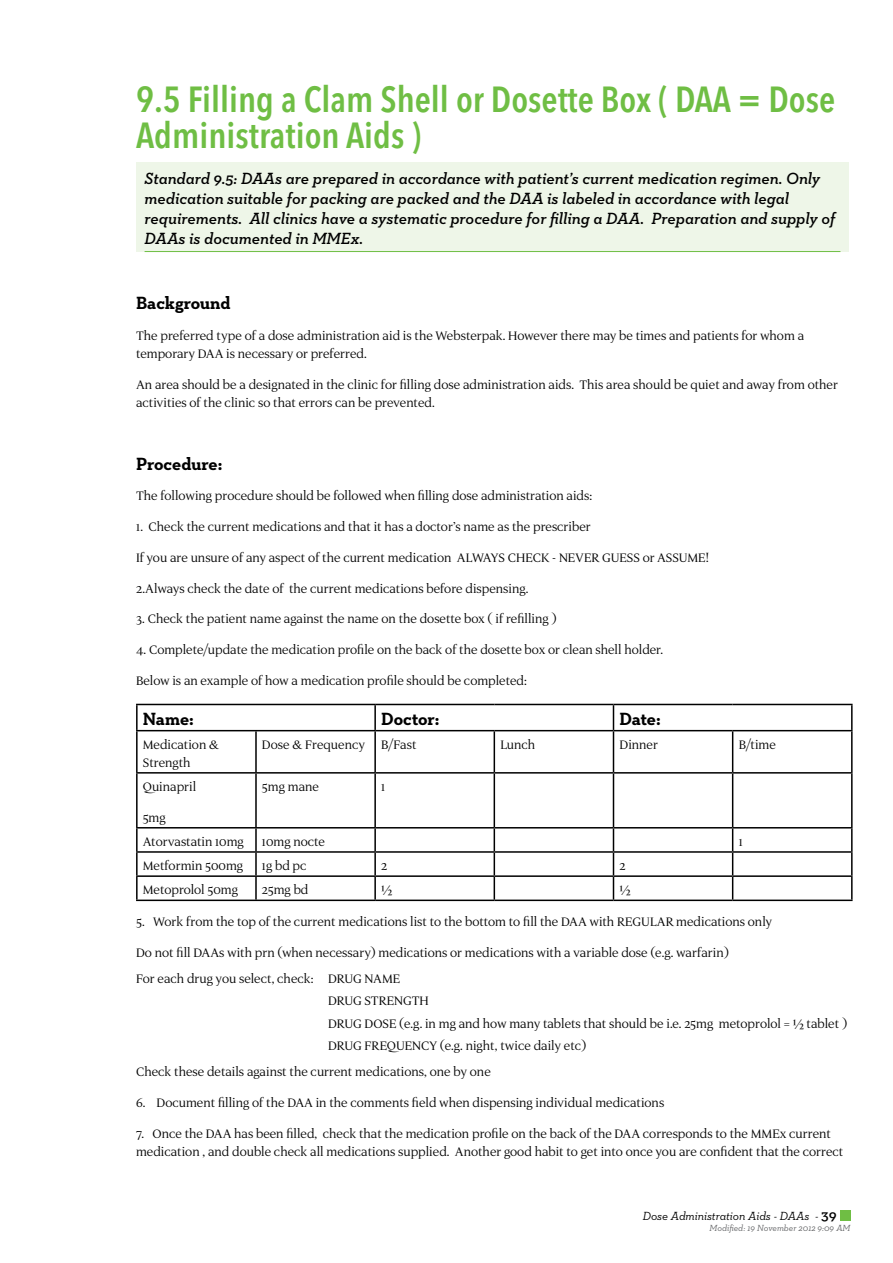
<style>
.page{position:relative;width:893px;height:1263px;background:#fff}
.page>*{position:absolute;margin:0;border:0;box-sizing:border-box;transform-origin:0 0}
.t1{font:600 condensed 36px/36px "Avenir Next LT Pro";color:#6fbe44}
.t2{font:700 18px "Neutraface Slab Text";letter-spacing:-.005em;color:#000}
.t3{font:italic 600 16.5px/19.8px "Neutraface Slab Text";color:#000}
.t4{font:15px/30.8px "Luxury Text";color:#000}
.t5{font:italic 12px "Neutraface Slab Text";letter-spacing:-.005em;color:#000}
.t6{font:italic 9px "Neutraface Slab Text";color:#636466}
.s1{font-weight:600;font-style:normal;font-size:15px}
</style>
<div class="page">
<div style="left:840px;top:1210px;width:10px;height:10px;background:#6fbe44"></div>
<div style="left:136px;top:163px;width:713px;height:89px;background:#eef6e8"></div>
<hr style="left:145px;top:251px;width:695px;height:1px;background:#6fbe44">
<hr style="left:136px;top:704px;width:120px;height:1px;background:#000">
<hr style="left:136px;top:705px;width:2px;height:25px;background:#000">
<hr style="left:256px;top:704px;width:119px;height:1px;background:#000">
<hr style="left:375px;top:704px;width:119px;height:1px;background:#000">
<hr style="left:374px;top:705px;width:2px;height:25px;background:#000">
<hr style="left:494px;top:704px;width:119px;height:1px;background:#000">
<hr style="left:613px;top:704px;width:120px;height:1px;background:#000">
<svg style="left:613px;top:705px;width:1px;height:25px"></svg>
<hr style="left:733px;top:704px;width:120px;height:1px;background:#000">
<hr style="left:851px;top:705px;width:2px;height:25px;background:#000">
<hr style="left:136px;top:730px;width:120px;height:1px;background:#000">
<hr style="left:136px;top:731px;width:2px;height:41px;background:#000">
<hr style="left:256px;top:730px;width:119px;height:1px;background:#000">
<hr style="left:255px;top:731px;width:2px;height:41px;background:#000">
<hr style="left:375px;top:730px;width:119px;height:1px;background:#000">
<hr style="left:374px;top:731px;width:2px;height:41px;background:#000">
<hr style="left:494px;top:730px;width:119px;height:1px;background:#000">
<hr style="left:494px;top:731px;width:1px;height:41px;background:#000">
<hr style="left:613px;top:730px;width:120px;height:1px;background:#000">
<hr style="left:613px;top:731px;width:1px;height:41px;background:#000">
<hr style="left:733px;top:730px;width:120px;height:1px;background:#000">
<hr style="left:732px;top:731px;width:1px;height:41px;background:#000">
<hr style="left:851px;top:731px;width:2px;height:41px;background:#000">
<hr style="left:136px;top:772px;width:120px;height:2px;background:#000">
<hr style="left:136px;top:774px;width:2px;height:53px;background:#000">
<hr style="left:256px;top:772px;width:119px;height:2px;background:#000">
<hr style="left:255px;top:774px;width:2px;height:53px;background:#000">
<hr style="left:375px;top:772px;width:119px;height:2px;background:#000">
<hr style="left:374px;top:774px;width:2px;height:53px;background:#000">
<hr style="left:494px;top:772px;width:119px;height:2px;background:#000">
<hr style="left:494px;top:774px;width:1px;height:53px;background:#000">
<hr style="left:613px;top:772px;width:120px;height:2px;background:#000">
<hr style="left:613px;top:774px;width:1px;height:53px;background:#000">
<hr style="left:733px;top:772px;width:120px;height:2px;background:#000">
<hr style="left:732px;top:774px;width:1px;height:53px;background:#000">
<hr style="left:851px;top:774px;width:2px;height:53px;background:#000">
<hr style="left:136px;top:827px;width:120px;height:1px;background:#000">
<hr style="left:136px;top:828px;width:2px;height:23px;background:#000">
<hr style="left:256px;top:827px;width:119px;height:1px;background:#000">
<hr style="left:255px;top:828px;width:2px;height:23px;background:#000">
<hr style="left:375px;top:827px;width:119px;height:1px;background:#000">
<hr style="left:374px;top:828px;width:2px;height:23px;background:#000">
<hr style="left:494px;top:827px;width:119px;height:1px;background:#000">
<hr style="left:613px;top:827px;width:120px;height:1px;background:#000">
<hr style="left:733px;top:827px;width:120px;height:1px;background:#000">
<hr style="left:851px;top:828px;width:2px;height:23px;background:#000">
<hr style="left:136px;top:851px;width:120px;height:2px;background:#000">
<hr style="left:136px;top:853px;width:2px;height:22px;background:#000">
<hr style="left:256px;top:851px;width:119px;height:2px;background:#000">
<hr style="left:255px;top:853px;width:2px;height:22px;background:#000">
<hr style="left:375px;top:851px;width:119px;height:2px;background:#000">
<hr style="left:374px;top:853px;width:2px;height:22px;background:#000">
<hr style="left:494px;top:851px;width:119px;height:2px;background:#000">
<hr style="left:613px;top:851px;width:120px;height:2px;background:#000">
<hr style="left:733px;top:851px;width:120px;height:2px;background:#000">
<hr style="left:851px;top:853px;width:2px;height:22px;background:#000">
<hr style="left:136px;top:875px;width:120px;height:2px;background:#000">
<hr style="left:136px;top:877px;width:2px;height:22px;background:#000">
<hr style="left:256px;top:875px;width:119px;height:2px;background:#000">
<hr style="left:255px;top:877px;width:2px;height:22px;background:#000">
<hr style="left:375px;top:875px;width:119px;height:2px;background:#000">
<hr style="left:374px;top:877px;width:2px;height:22px;background:#000">
<hr style="left:494px;top:875px;width:119px;height:2px;background:#000">
<svg style="left:494px;top:828px;width:1px;height:71px"></svg>
<hr style="left:613px;top:875px;width:120px;height:2px;background:#000">
<svg style="left:613px;top:828px;width:1px;height:71px"></svg>
<hr style="left:733px;top:875px;width:120px;height:2px;background:#000">
<svg style="left:732px;top:828px;width:1px;height:71px"></svg>
<hr style="left:851px;top:877px;width:2px;height:22px;background:#000">
<hr style="left:136px;top:899px;width:120px;height:2px;background:#000">
<hr style="left:256px;top:899px;width:119px;height:2px;background:#000">
<hr style="left:375px;top:899px;width:119px;height:2px;background:#000">
<hr style="left:494px;top:899px;width:119px;height:2px;background:#000">
<hr style="left:613px;top:899px;width:120px;height:2px;background:#000">
<hr style="left:733px;top:899px;width:120px;height:2px;background:#000">
<h1 class="t1" style="left:136px;top:81px;width:701px">9.5 Filling a Clam Shell or Dosette Box ( DAA = Dose<br>Administration Aids )</h1>
<p class="t3" style="left:145px;top:169px;width:692px">Standard 9.5: DAAs are prepared in accordance with patient’s current medication regimen. Only medication suitable for packing are packed and the DAA is labeled in accordance with legal requirements. All clinics have a systematic procedure for filling a DAA. Preparation and supply of DAAs is documented in MMEx.</p>
<p class="t2" style="left:136px;top:291px;width:96px">Background</p>
<p class="t4" style="left:136px;top:326px;width:670px;line-height:18px">The preferred type of a dose administration aid is the Websterpak. However there may be times and patients for whom a temporary DAA is necessary or preferred.</p>
<p class="t4" style="left:136px;top:375px;width:703px;line-height:18px">An area should be a designated in the clinic for filling dose administration aids. This area should be quiet and away from other activities of the clinic so that errors can be prevented.</p>
<p class="t2" style="left:136px;top:452px;width:88px">Procedure:</p>
<p class="t4" style="left:136px;top:480px;width:458px">The following procedure should be followed when filling dose administration aids:</p>
<p class="t4" style="left:136px;top:511px;width:575px">1. Check the current medications and that it has a doctor’s name as the prescriber<br>If you are unsure of any aspect of the current medication ALWAYS CHECK - NEVER GUESS or ASSUME!<br>2.Always check the date of the current medications before dispensing.</p>
<p class="t4" style="left:136px;top:603px;width:422px">3. Check the patient name against the name on the dosette box ( if refilling )</p>
<p class="t4" style="left:136px;top:634px;width:529px">4. Complete/update the medication profile on the back of the dosette box or clean shell holder.<br>Below is an example of how a medication profile should be completed:</p>
<p class="t2" style="left:143px;top:707px;width:52px">Name:</p>
<p class="t2" style="left:381px;top:707px;width:60px">Doctor:</p>
<p class="t2" style="left:619px;top:707px;width:43px">Date:</p>
<p class="t4" style="left:143px;top:735px;width:78px;line-height:18px">Medication &amp;<br>Strength</p>
<p class="t4" style="left:262px;top:728px;width:156px">Dose &amp; Frequency B/Fast</p>
<p class="t4" style="left:500px;top:728px;width:36px">Lunch</p>
<p class="t4" style="left:619px;top:728px;width:40px">Dinner</p>
<p class="t4" style="left:739px;top:728px;width:39px">B/time</p>
<p class="t4" style="left:143px;top:771px;width:55px">Quinapril<br>5mg</p>
<p class="t4" style="left:262px;top:771px;width:58px">5mg mane</p>
<p class="t4" style="left:381px;top:771px;width:6px">1</p>
<p class="t4" style="left:143px;top:825px;width:184px">Atorvastatin 10mg 10mg nocte</p>
<p class="t4" style="left:739px;top:825px;width:6px">1</p>
<p class="t4" style="left:143px;top:850px;width:102px">Metformin 500mg</p>
<p class="t4" style="left:262px;top:850px;width:46px">1g bd pc</p>
<p class="t4" style="left:381px;top:850px;width:8px">2</p>
<p class="t4" style="left:619px;top:850px;width:8px">2</p>
<p class="t4" style="left:143px;top:874px;width:97px">Metoprolol 50mg</p>
<p class="t4" style="left:262px;top:874px;width:48px">25mg bd</p>
<p class="t4" style="left:381px;top:874px;width:13px">½</p>
<p class="t4" style="left:619px;top:874px;width:13px">½</p>
<p class="t4" style="left:136px;top:905px;width:638px">5. Work from the top of the current medications list to the bottom to fill the DAA with REGULAR medications only<br>Do not fill DAAs with prn (when necessary) medications or medications with a variable dose (e.g. warfarin)</p>
<p class="t4" style="left:328px;top:967px;width:521px;line-height:22.2px;text-indent:-192px">For each drug you select, check: DRUG NAME<br>DRUG STRENGTH<br>DRUG DOSE (e.g. in mg and how many tablets that should be i.e. 25mg metoprolol = ½ tablet )<br>DRUG FREQUENCY (e.g. night, twice daily etc)</p>
<p class="t4" style="left:136px;top:1056px;width:356px">Check these details against the current medications, one by one</p>
<p class="t4" style="left:136px;top:1087px;width:530px">6. Document filling of the DAA in the comments field when dispensing individual medications</p>
<p class="t4" style="left:136px;top:1124px;width:709px;line-height:18px">7. Once the DAA has been filled, check that the medication profile on the back of the DAA corresponds to the MMEx current medication , and double check all medications supplied. Another good habit to get into once you are confident that the correct</p>
<p class="t5" style="left:643px;top:1208px;width:195px">Dose Administration Aids - DAAs - <span class="s1">39</span></p>
<p class="t6" style="left:710px;top:1222px;width:142px">Modified: 19 November 2012 9:09 AM</p>
</div>
